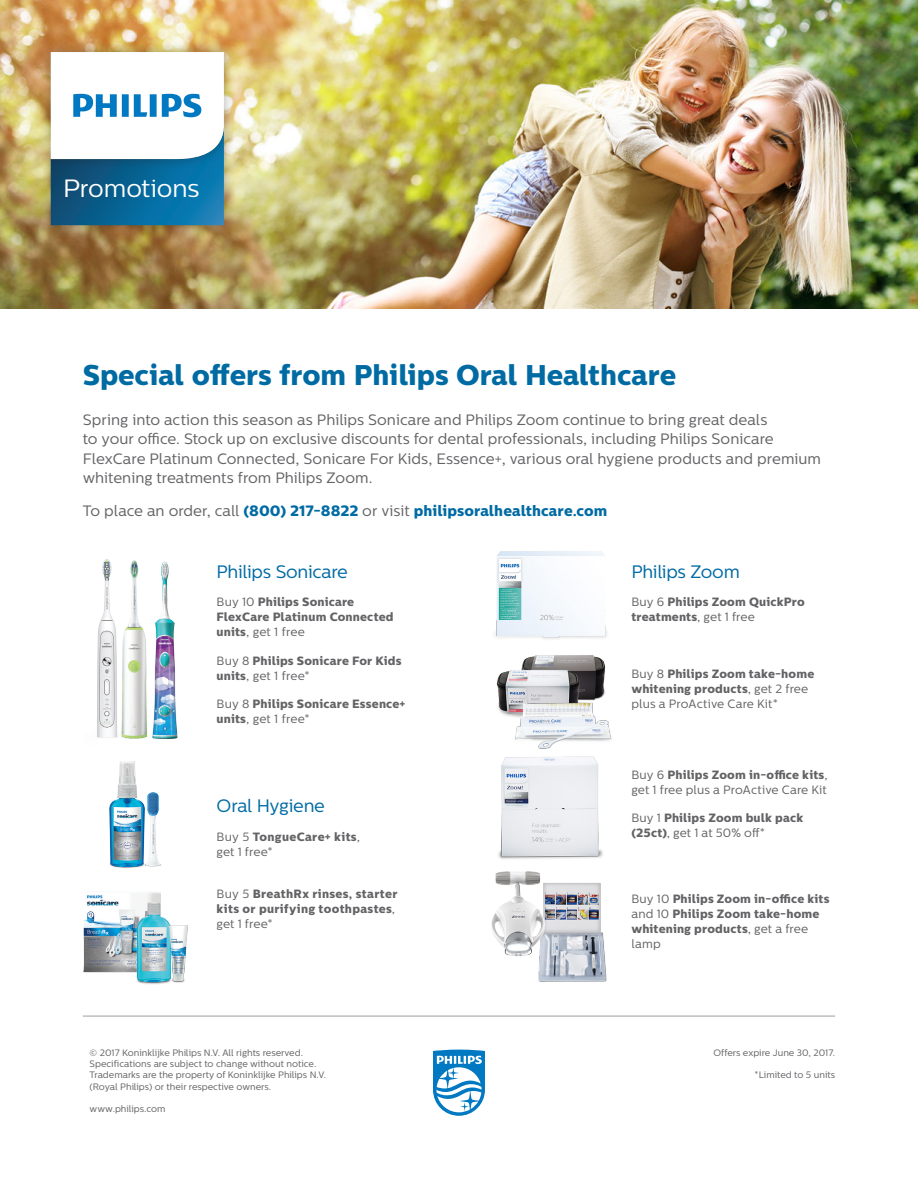
<style>
.page{position:relative;width:918px;height:1188px;background:#fff}
.page>*{position:absolute;margin:0;border:0;box-sizing:border-box;transform-origin:0 0}
._05_Main_Heading_Med{font:800 28.5px "Centrale Sans";color:#006ba3}
.t1{font:24.9px "Centrale Sans";letter-spacing:-.005em;color:#fff}
._01_Body_Copy{font:18px "Centrale Sans";letter-spacing:-.02em;color:#006ba3}
._01_Body_Copy-2{font:15px/19.5px "Centrale Sans";color:#636366}
._01_Body_Copy-3{font:800 15px "Centrale Sans";letter-spacing:.005em;color:#006ba3}
._01_Body_Copy-4{font:800 12px/15px "Centrale Sans";letter-spacing:.015em;color:#636366}
._01_Body_Copy-5{font:12px/15px "Centrale Sans";letter-spacing:.01em;color:#636366}
.t2{font:9.3px/11.1px "Centrale Sans";color:#636366}
.s1{font-weight:400;color:#636366}
.s2{font-weight:400}
.s3{font-weight:800}
</style>
<div class="page">
<img style="left:0;top:0;width:918px;height:309px">
<svg style="left:433px;top:1050px;width:52px;height:66px"></svg>
<img style="left:97px;top:559px;width:81px;height:180px">
<img style="left:83px;top:761px;width:105px;height:223px">
<div style="left:40px;top:118px;width:195px;height:119px;background:#231f20;opacity:.35"></div>
<div style="left:40px;top:41px;width:195px;height:129px;background:#231f20;opacity:.35"></div>
<svg style="left:51px;top:52px;width:173px;height:173px"></svg>
<hr style="left:83px;top:1016px;width:752px;height:1px;background:#9d9fa2">
<img style="left:494px;top:551px;width:113px;height:165px">
<img style="left:491px;top:756px;width:116px;height:226px">
<img style="left:509px;top:693px;width:103px;height:56px">
<p class="t1" style="left:63px;top:174px;width:138px">Promotions</p>
<p class="_05_Main_Heading_Med" style="left:83px;top:357px;width:595px">Special offers from Philips Oral Healthcare</p>
<p class="_01_Body_Copy-2" style="left:83px;top:410px;width:740px">Spring into action this season as Philips Sonicare and Philips Zoom continue to bring great deals<br>to your office. Stock up on exclusive discounts for dental professionals, including Philips Sonicare FlexCare Platinum Connected, Sonicare For Kids, Essence+, various oral hygiene products and premium whitening treatments from Philips Zoom.</p>
<p class="_01_Body_Copy-3" style="left:83px;top:502px;width:526px"><span class="s1">To place an order, call</span> (800) 217-8822 <span class="s1">or visit</span> philipsoralhealthcare.com</p>
<p class="_01_Body_Copy" style="left:217px;top:561px;width:133px">Philips Sonicare</p>
<p class="_01_Body_Copy-4" style="left:217px;top:595px;width:179px"><span class="s2">Buy 10</span> Philips Sonicare<br>FlexCare Platinum Connected units<span class="s2">, get 1 free</span></p>
<p class="_01_Body_Copy-4" style="left:217px;top:653px;width:187px"><span class="s2">Buy 8</span> Philips Sonicare For Kids units<span class="s2">, get 1 free*</span></p>
<p class="_01_Body_Copy-4" style="left:217px;top:697px;width:190px"><span class="s2">Buy 8</span> Philips Sonicare Essence+ units<span class="s2">, get 1 free*</span></p>
<p class="_01_Body_Copy" style="left:217px;top:795px;width:110px">Oral Hygiene</p>
<p class="_01_Body_Copy-4" style="left:217px;top:829px;width:145px"><span class="s2">Buy 5</span> TongueCare+ kits<span class="s2">, get 1 free*</span></p>
<p class="_01_Body_Copy-4" style="left:217px;top:886px;width:182px"><span class="s2">Buy 5</span> BreathRx rinses, starter kits or purifying toothpastes<span class="s2">, get 1 free*</span></p>
<p class="t2" style="left:90px;top:1047px;width:238px">© 2017 Koninklijke Philips N.V. All rights reserved.<br>Specifications are subject to change without notice.<br>Trademarks are the property of Koninklijke Philips N.V. (Royal Philips) or their respective owners.</p>
<p class="t2" style="left:90px;top:1103px;width:77px">www.philips.com</p>
<p class="_01_Body_Copy" style="left:631px;top:561px;width:110px">Philips Zoom</p>
<p class="_01_Body_Copy-4" style="left:631px;top:595px;width:175px"><span class="s2">Buy 6</span> Philips Zoom QuickPro treatments<span class="s2">, get 1 free</span></p>
<p class="_01_Body_Copy-4" style="left:631px;top:667px;width:184px"><span class="s2">Buy 8</span> Philips Zoom take-home whitening products<span class="s2">, get 2 free plus a ProActive Care Kit*</span></p>
<p class="_01_Body_Copy-5" style="left:631px;top:767px;width:198px">Buy 6 <span class="s3">Philips Zoom in-office kits</span>, get 1 free plus a ProActive Care Kit</p>
<p class="_01_Body_Copy-4" style="left:631px;top:811px;width:173px"><span class="s2">Buy 1</span> Philips Zoom bulk pack (25ct)<span class="s2">, get 1 at 50% off*</span></p>
<p class="_01_Body_Copy-4" style="left:631px;top:892px;width:200px"><span class="s2">Buy 10</span> Philips Zoom in-office kits <span class="s2">and 10</span> Philips Zoom take-home whitening products<span class="s2">, get a free lamp</span></p>
<p class="t2" style="left:713px;top:1047px;width:123px">Offers expire June 30, 2017.</p>
<p class="t2" style="left:755px;top:1070px;width:82px">*Limited to 5 units</p>
</div>
